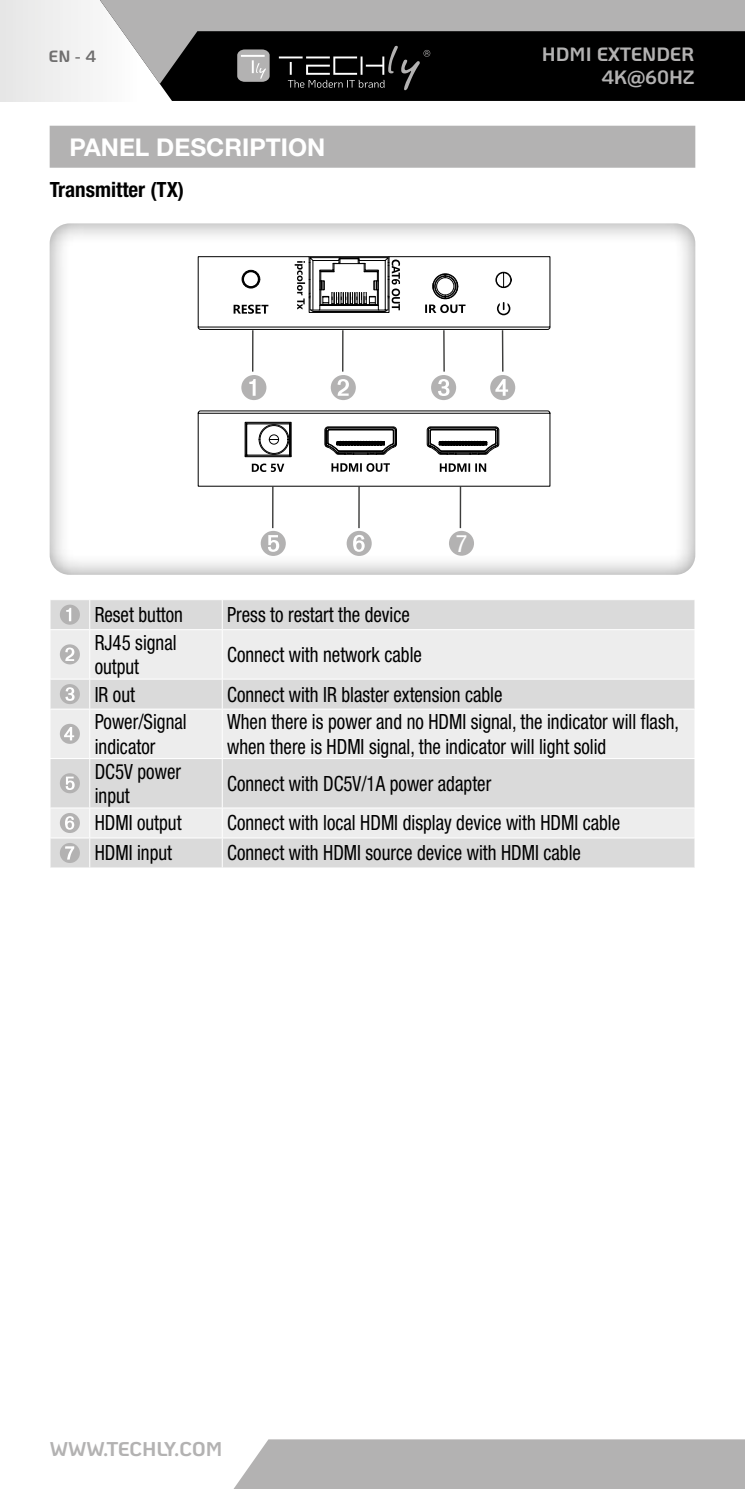
<style>
.page{position:relative;width:745px;height:1489px;background:#fff}
.page>*{position:absolute;margin:0;border:0;box-sizing:border-box;transform-origin:0 0}
.t1{font:700 24.5px "Helvetica Neue LT Std";color:#fff}
.t2{font:condensed 24.15px "Helvetica Neue LT Std";color:#fff}
.t3{font:condensed 21px/24.5px "Helvetica Neue LT Std";color:#000;scale:.9 1}
.t4{font:700 condensed 21px "Helvetica Neue LT Std";color:#000}
.t5{font:700 19.95px "Ko Ho";color:#b3b2b2}
.t6{font:700 19.25px/23.1px "Ko Ho";color:#b3b2b2;text-align:right}
.t7{font:700 16.45px "Ko Ho";color:#706f6f}
</style>
<div class="page">
<div style="left:234px;top:1439px;width:510px;height:49px;background:#b3b2b2"></div>
<div style="left:50px;top:126px;width:644px;height:42px;background:#b3b2b2"></div>
<div style="left:48px;top:206px;width:651px;height:371px;background:#000;opacity:.45"></div>
<hr style="left:252px;top:330px;width:1px;height:41px;background:#3d3d3c">
<hr style="left:342px;top:330px;width:1px;height:41px;background:#3d3d3c">
<hr style="left:443px;top:330px;width:1px;height:41px;background:#3d3d3c">
<hr style="left:501px;top:330px;width:2px;height:41px;background:#3d3d3c">
<svg style="left:197px;top:256px;width:353px;height:74px"></svg>
<hr style="left:309px;top:256px;width:80px;height:1px;background:#000">
<svg style="left:241px;top:375px;width:25px;height:25px"></svg>
<svg style="left:330px;top:375px;width:25px;height:25px"></svg>
<svg style="left:431px;top:375px;width:25px;height:25px"></svg>
<svg style="left:490px;top:375px;width:25px;height:25px"></svg>
<hr style="left:272px;top:486px;width:1px;height:42px;background:#3d3d3c">
<hr style="left:358px;top:486px;width:1px;height:42px;background:#3d3d3c">
<hr style="left:459px;top:486px;width:2px;height:42px;background:#3d3d3c">
<svg style="left:197px;top:410px;width:353px;height:76px"></svg>
<svg style="left:260px;top:531px;width:25px;height:25px"></svg>
<svg style="left:346px;top:531px;width:25px;height:25px"></svg>
<div style="left:448px;top:531px;width:25px;height:24px;background:#b3b2b2;border-radius:50%"></div>
<div style="left:51px;top:600px;width:643px;height:267px;background:#dadada"></div>
<svg style="left:51px;top:630px;width:643px;height:207px;background:#e6e6e6"></svg>
<svg style="left:89px;top:600px;width:1px;height:29px"></svg>
<hr style="left:221px;top:600px;width:2px;height:29px;background:#fff">
<svg style="left:694px;top:600px;width:1px;height:29px"></svg>
<hr style="left:50px;top:629px;width:40px;height:1px;background:#fff">
<hr style="left:90px;top:629px;width:132px;height:1px;background:#fff">
<hr style="left:89px;top:630px;width:1px;height:48px;background:#fff">
<hr style="left:222px;top:629px;width:472px;height:1px;background:#fff">
<hr style="left:221px;top:630px;width:2px;height:48px;background:#fff">
<hr style="left:50px;top:678px;width:40px;height:1px;background:#fff">
<hr style="left:90px;top:678px;width:132px;height:1px;background:#fff">
<svg style="left:89px;top:679px;width:1px;height:29px"></svg>
<hr style="left:222px;top:678px;width:472px;height:1px;background:#fff">
<hr style="left:221px;top:679px;width:2px;height:29px;background:#fff">
<svg style="left:694px;top:680px;width:1px;height:28px"></svg>
<hr style="left:50px;top:708px;width:40px;height:1px;background:#fff">
<hr style="left:90px;top:708px;width:132px;height:1px;background:#fff">
<hr style="left:89px;top:709px;width:1px;height:49px;background:#fff">
<hr style="left:222px;top:708px;width:472px;height:1px;background:#fff">
<hr style="left:221px;top:709px;width:2px;height:49px;background:#fff">
<hr style="left:50px;top:758px;width:40px;height:1px;background:#fff">
<hr style="left:90px;top:758px;width:132px;height:1px;background:#fff">
<hr style="left:89px;top:758px;width:1px;height:49px;background:#fff">
<hr style="left:222px;top:758px;width:472px;height:1px;background:#fff">
<hr style="left:221px;top:758px;width:2px;height:49px;background:#fff">
<hr style="left:50px;top:807px;width:40px;height:1px;background:#fff">
<hr style="left:90px;top:807px;width:132px;height:1px;background:#fff">
<hr style="left:222px;top:807px;width:472px;height:1px;background:#fff">
<hr style="left:221px;top:808px;width:2px;height:29px;background:#fff">
<hr style="left:50px;top:837px;width:40px;height:1px;background:#fff">
<hr style="left:90px;top:837px;width:132px;height:1px;background:#fff">
<svg style="left:89px;top:808px;width:1px;height:59px"></svg>
<hr style="left:222px;top:837px;width:472px;height:1px;background:#fff">
<hr style="left:221px;top:838px;width:2px;height:29px;background:#fff">
<svg style="left:694px;top:838px;width:1px;height:29px"></svg>
<svg style="left:60px;top:604px;width:20px;height:20px"></svg>
<svg style="left:60px;top:644px;width:20px;height:20px"></svg>
<svg style="left:60px;top:684px;width:20px;height:20px"></svg>
<svg style="left:60px;top:723px;width:20px;height:20px"></svg>
<svg style="left:60px;top:773px;width:20px;height:20px"></svg>
<svg style="left:60px;top:813px;width:20px;height:20px"></svg>
<svg style="left:60px;top:842px;width:20px;height:21px"></svg>
<svg style="left:99px;top:84px;width:645px;height:17px;background:#1d1d1d"></svg>
<svg style="left:79px;top:0;width:665px;height:84px;background:#646363"></svg>
<hr style="left:279px;top:56px;width:23px;height:2px;background:#fff">
<svg style="left:237px;top:49px;width:32px;height:33px"></svg>
<svg style="left:288px;top:46px;width:142px;height:44px;background:#201f1f"></svg>
<p class="t7" style="left:49px;top:42px;width:49px">EN - 4</p>
<p class="t1" style="left:69px;top:133px;width:257px">PANEL DESCRIPTION</p>
<p class="t4" style="left:50px;top:176px;width:136px">Transmitter (TX)</p>
<p class="t6" style="left:541px;top:43px;width:154px">HDMI EXTENDER<br>4K@60HZ</p>
<p class="t2" style="left:455px;top:529px;width:13px">7</p>
<p class="t3" style="left:95px;top:602px;width:99px">Reset button</p>
<p class="t3" style="left:227px;top:602px;width:204px">Press to restart the device</p>
<p class="t3" style="left:95px;top:629px;width:92px">RJ45 signal output</p>
<p class="t3" style="left:227px;top:642px;width:218px">Connect with network cable</p>
<p class="t3" style="left:95px;top:681px;width:46px">IR out</p>
<p class="t3" style="left:227px;top:681px;width:307px">Connect with IR blaster extension cable</p>
<p class="t3" style="left:95px;top:709px;width:104px">Power/Signal indicator</p>
<p class="t3" style="left:227px;top:709px;width:503px">When there is power and no HDMI signal, the indicator will flash, when there is HDMI signal, the indicator will light solid</p>
<p class="t3" style="left:95px;top:758px;width:97px">DC5V power input</p>
<p class="t3" style="left:227px;top:771px;width:295px">Connect with DC5V/1A power adapter</p>
<p class="t3" style="left:95px;top:810px;width:98px">HDMI output</p>
<p class="t3" style="left:227px;top:810px;width:438px">Connect with local HDMI display device with HDMI cable</p>
<p class="t3" style="left:95px;top:840px;width:87px">HDMI input</p>
<p class="t3" style="left:227px;top:840px;width:394px">Connect with HDMI source device with HDMI cable</p>
<p class="t5" style="left:50px;top:1432px;width:174px">WWW.TECHLY.COM</p>
</div>
